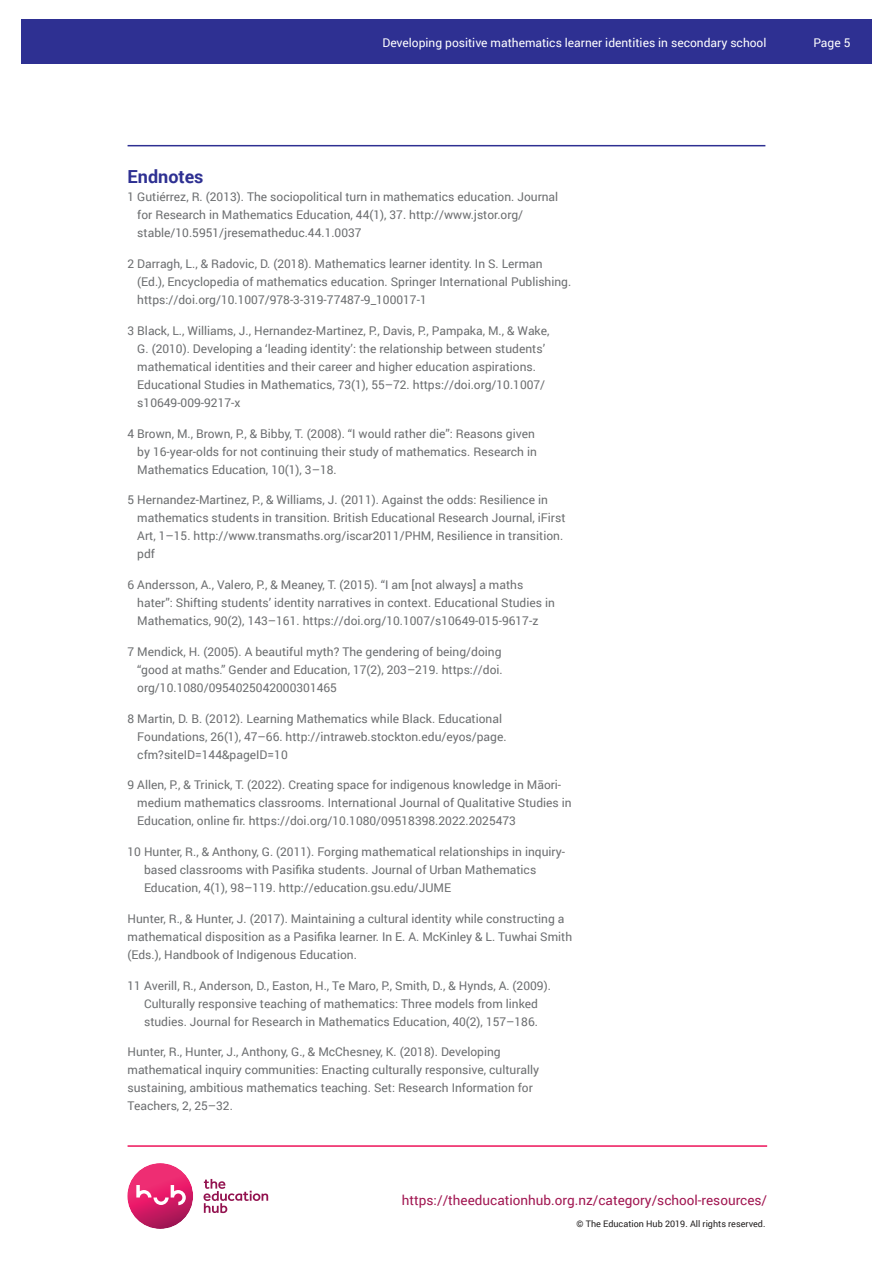
<style>
.page{position:relative;width:893px;height:1263px;background:#fff}
.page>*{position:absolute;margin:0;border:0;box-sizing:border-box;transform-origin:0 0}
.t1{font:700 18px "Roboto";color:#2e3092}
.t2{font:13.5px "Roboto";color:#a11651}
.t3{font:12px/18px "Roboto";color:#6c6e70}
.t4{font:12px "Roboto";color:#fff}
.t5{font:9px "Roboto";color:#221f1f}
</style>
<div class="page">
<hr style="left:128px;top:1145px;width:639px;height:2px;background:#ed135a">
<div style="left:21px;top:19px;width:851px;height:45px;background:#2e3092"></div>
<img style="left:127px;top:1163px;width:66px;height:66px">
<svg style="left:136px;top:1185px;width:50px;height:20px"></svg>
<svg style="left:204px;top:1179px;width:64px;height:34px"></svg>
<hr style="left:128px;top:145px;width:637px;height:1px;background:#2e3092">
<p class="t4" style="left:382px;top:37px;width:386px">Developing positive mathematics learner identities in secondary school</p>
<p class="t4" style="left:813px;top:37px;width:39px">Page 5</p>
<h1 class="t1" style="left:128px;top:169px;width:78px">Endnotes</h1>
<p class="t3" style="left:137px;top:187px;width:422px;text-indent:-10px">1 Gutiérrez, R. (2013). The sociopolitical turn in mathematics education. Journal for Research in Mathematics Education, 44(1), 37. http://www.jstor.org/ stable/10.5951/jresematheduc.44.1.0037</p>
<p class="t3" style="left:137px;top:254px;width:435px;text-indent:-10px">2 Darragh, L., &amp; Radovic, D. (2018). Mathematics learner identity. In S. Lerman (Ed.), Encyclopedia of mathematics education. Springer International Publishing. https://doi.org/10.1007/978-3-319-77487-9_100017-1</p>
<p class="t3" style="left:137px;top:321px;width:414px;text-indent:-10px">3 Black, L., Williams, J., Hernandez-Martinez, P., Davis, P., Pampaka, M., &amp; Wake, G. (2010). Developing a ‘leading identity’: the relationship between students’ mathematical identities and their career and higher education aspirations.<br>Educational Studies in Mathematics, 73(1), 55–72. https://doi.org/10.1007/ s10649-009-9217-x</p>
<p class="t3" style="left:137px;top:424px;width:401px;text-indent:-10px">4 Brown, M., Brown, P., &amp; Bibby, T. (2008). “I would rather die”: Reasons given by 16-year-olds for not continuing their study of mathematics. Research in<br>Mathematics Education, 10(1), 3–18.</p>
<p class="t3" style="left:137px;top:490px;width:430px;text-indent:-10px">5 Hernandez-Martinez, P., &amp; Williams, J. (2011). Against the odds: Resilience in mathematics students in transition. British Educational Research Journal, iFirst Art, 1–15. http://www.transmaths.org/iscar2011/PHM, Resilience in transition. pdf</p>
<p class="t3" style="left:137px;top:575px;width:419px;text-indent:-10px">6 Andersson, A., Valero, P., &amp; Meaney, T. (2015). “I am [not always] a maths hater”: Shifting students’ identity narratives in context. Educational Studies in<br>Mathematics, 90(2), 143–161. https://doi.org/10.1007/s10649-015-9617-z</p>
<p class="t3" style="left:137px;top:642px;width:367px;text-align:justify;text-indent:-10px">7 Mendick, H. (2005). A beautiful myth? The gendering of being/doing “good at maths.” Gender and Education, 17(2), 203–219. https://doi. org/10.1080/0954025042000301465</p>
<p class="t3" style="left:137px;top:709px;width:371px;text-indent:-10px">8 Martin, D. B. (2012). Learning Mathematics while Black. Educational<br>Foundations, 26(1), 47–66. http://intraweb.stockton.edu/eyos/page. cfm?siteID=144&amp;pageID=10</p>
<p class="t3" style="left:137px;top:775px;width:436px;text-indent:-10px">9 Allen, P., &amp; Trinick, T. (2022). Creating space for indigenous knowledge in Māori&shy;medium mathematics classrooms. International Journal of Qualitative Studies in<br>Education, online fir. https://doi.org/10.1080/09518398.2022.2025473</p>
<p class="t3" style="left:144px;top:842px;width:422px;text-indent:-16px">10 Hunter, R., &amp; Anthony, G. (2011). Forging mathematical relationships in inquiry&shy;based classrooms with Pasifika students. Journal of Urban Mathematics<br>Education, 4(1), 98–119. http://education.gsu.edu/JUME</p>
<p class="t3" style="left:128px;top:909px;width:446px">Hunter, R., &amp; Hunter, J. (2017). Maintaining a cultural identity while constructing a mathematical disposition as a Pasifika learner. In E. A. McKinley &amp; L. Tuwhai Smith (Eds.), Handbook of Indigenous Education.</p>
<p class="t3" style="left:128px;top:976px;width:425px;text-align:center">11 Averill, R., Anderson, D., Easton, H., Te Maro, P., Smith, D., &amp; Hynds, A. (2009).<br>Culturally responsive teaching of mathematics: Three models from linked studies. Journal for Research in Mathematics Education, 40(2), 157–186.</p>
<p class="t3" style="left:128px;top:1043px;width:413px">Hunter, R., Hunter, J., Anthony, G., &amp; McChesney, K. (2018). Developing mathematical inquiry communities: Enacting culturally responsive, culturally sustaining, ambitious mathematics teaching. Set: Research Information for Teachers, 2, 25–32.</p>
<p class="t2" style="left:402px;top:1194px;width:367px">https://theeducationhub.org.nz/category/school-resources/</p>
<p class="t5" style="left:577px;top:1220px;width:190px">© The Education Hub 2019. All rights reserved.</p>
</div>
